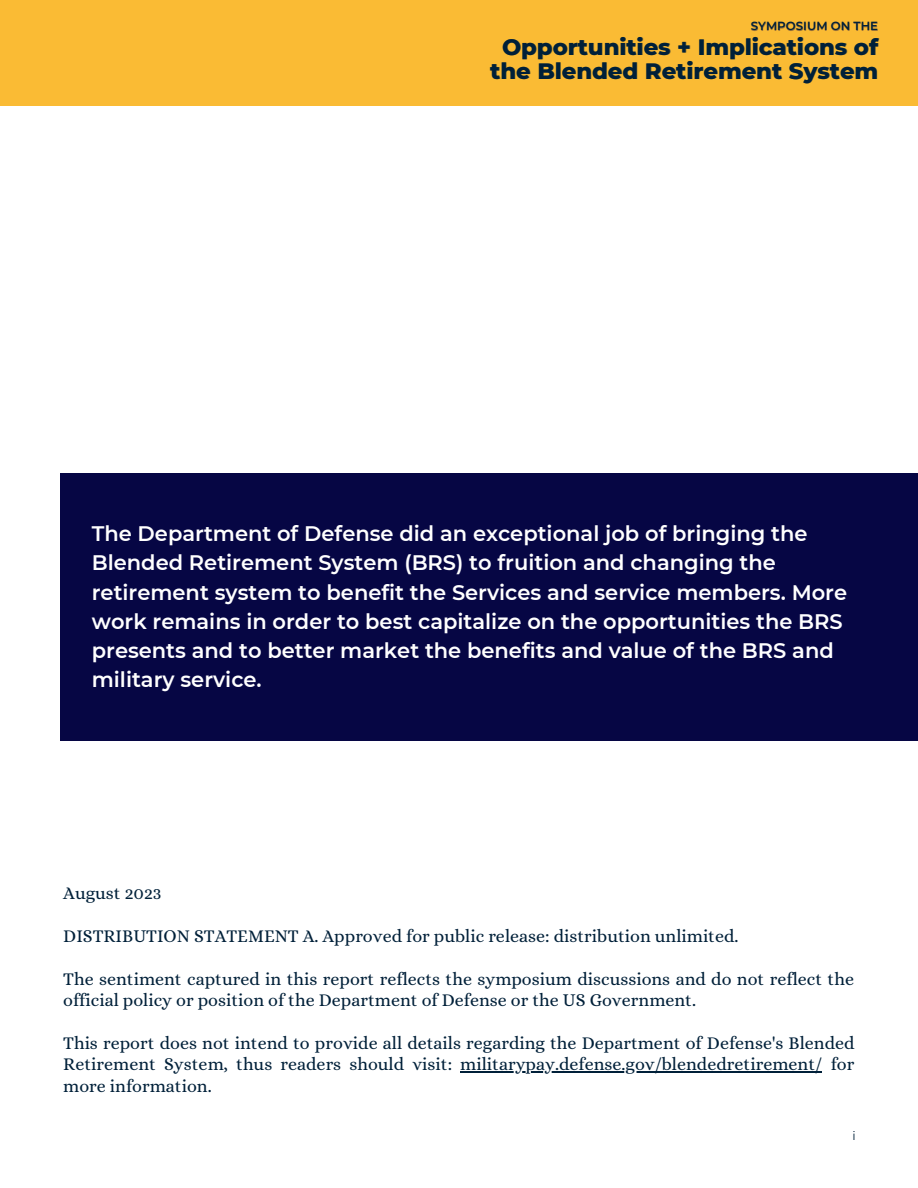
<style>
.page{position:relative;width:918px;height:1188px;background:#fff}
.page>*{position:absolute;margin:0;border:0;box-sizing:border-box;transform-origin:0 0}
.t1{font:800 22.65px/23.7px "Montserrat";color:#002039;text-align:center}
.t2{font:600 21px/29.2px "Montserrat";color:#fff}
.t3{font:18px/21.3px "Alice";color:#002039}
.t4{font:12px "Montserrat";color:#002039}
.t5{font:600 11.85px "Montserrat";color:#002039}
</style>
<div class="page">
<div style="left:0;top:0;width:918px;height:106px;background:#fabb34"></div>
<hr style="left:460px;top:1071px;width:362px;height:2px;background:#002039">
<div style="left:60px;top:473px;width:858px;height:267px;background:#060644"></div>
<p class="t5" style="left:751px;top:19px;width:129px">SYMPOSIUM ON THE</p>
<p class="t1" style="left:490px;top:35px;width:389px">Opportunities + Implications of the Blended Retirement System</p>
<p class="t2" style="left:92px;top:519px;width:757px">The Department of Defense did an exceptional job of bringing the Blended Retirement System (BRS) to fruition and changing the retirement system to benefit the Services and service members. More work remains in order to best capitalize on the opportunities the BRS presents and to better market the benefits and value of the BRS and military service.</p>
<p class="t3" style="left:63px;top:883px;width:100px">August 2023</p>
<p class="t3" style="left:63px;top:925px;width:677px">DISTRIBUTION STATEMENT A. Approved for public release: distribution unlimited.</p>
<p class="t3" style="left:63px;top:968px;width:792px">The sentiment captured in this report reflects the symposium discussions and do not reflect the official policy or position of the Department of Defense or the US Government.</p>
<p class="t3" style="left:63px;top:1032px;width:793px;text-align:justify">This report does not intend to provide all details regarding the Department of Defense's Blended Retirement System, thus readers should visit: militarypay.defense.gov/blendedretirement/ for more information.</p>
<p class="t4" style="left:853px;top:1128px;width:5px">i</p>
</div>
